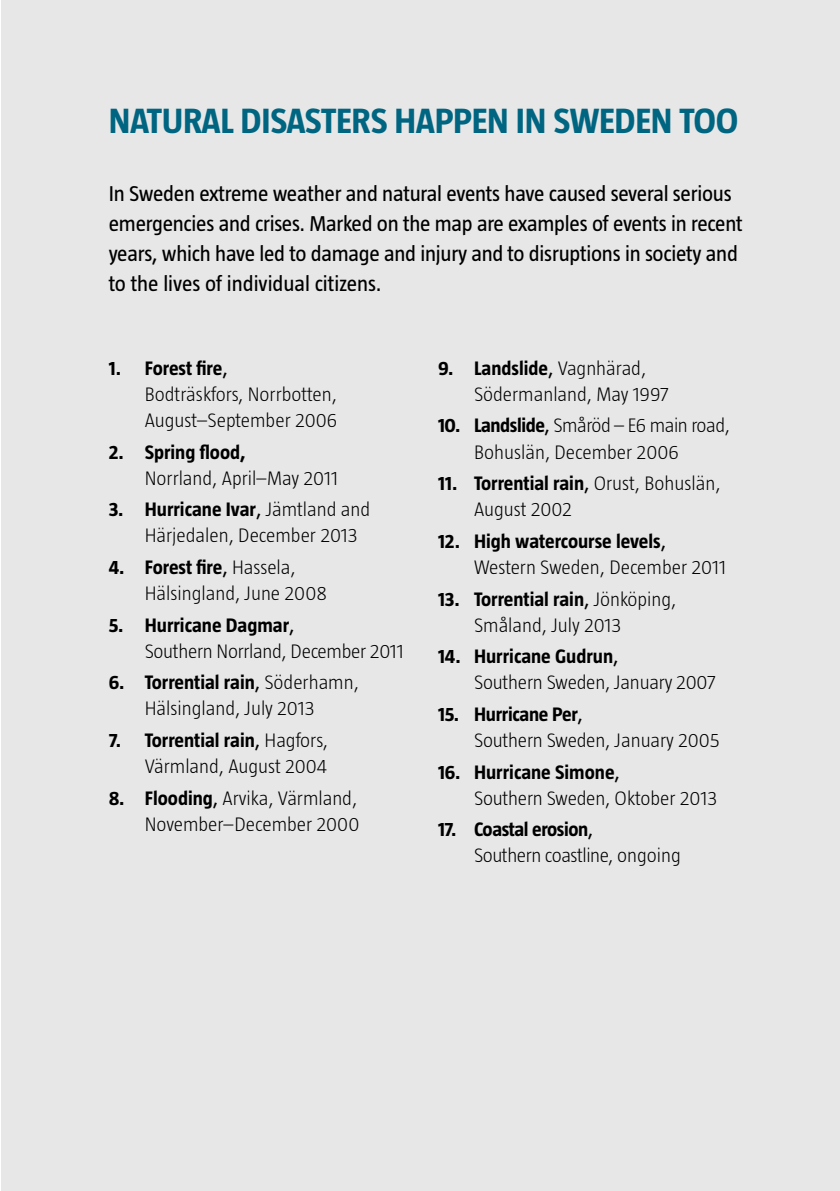
<style>
.page{position:relative;width:840px;height:1191px;background:#fff}
.page>*{position:absolute;margin:0;border:0;box-sizing:border-box;transform-origin:0 0}
.t1{font:700 36px "Taz";letter-spacing:-.01em;color:#006581}
.t2{font:22px/30px "Taz";letter-spacing:-.01em;color:#000}
.t3{font:300 20px/26px "Taz";color:#000}
.t4{font:300 20px/26px "Taz";letter-spacing:-.02em;color:#000}
.t5{font:700 20px "Taz";color:#000}
.s1{font-weight:700}
.s2{font-weight:400}
</style>
<div class="page">
<div style="left:1px;top:0;width:838px;height:1191px;background:#e7e7e7"></div>
<h1 class="t1" style="left:109px;top:100px;width:630px">Natural disasters happen in Sweden too</h1>
<p class="t2" style="left:109px;top:178px;width:635px">In Sweden extreme weather and natural events have caused several serious emergencies and crises. Marked on the map are examples of events in recent years, which have led to damage and injury and to disruptions in society and to the lives of individual citizens.</p>
<p class="t3" style="left:145px;top:355px;width:194px;text-indent:-36px"><span class="s1">1. Forest fire</span><span class="s2">,<br></span>Bodträskfors, Norrbotten,<br>August–September 2006</p>
<p class="t5" style="left:109px;top:440px;width:138px">2. Spring flood,</p>
<p class="t3" style="left:145px;top:464px;width:195px">Norrland, April–May 2011</p>
<p class="t3" style="left:145px;top:496px;width:227px;text-indent:-36px"><span class="s1">3. Hurricane Ivar</span><span class="s2">,</span> Jämtland and<br>Härjedalen, December 2013</p>
<p class="t3" style="left:145px;top:554px;width:183px;text-indent:-36px"><span class="s1">4. Forest fire</span><span class="s2">,</span> Hassela,<br>Hälsingland, June 2008</p>
<p class="t3" style="left:145px;top:611px;width:260px;text-indent:-36px"><span class="s1">5. Hurricane Dagmar</span><span class="s2">,<br></span>Southern Norrland, December 2011</p>
<p class="t3" style="left:109px;top:669px;width:251px;text-align:center"><span class="s1">6. Torrential rain</span><span class="s2">,</span> Söderhamn,<br>Hälsingland, July 2013</p>
<p class="t3" style="left:109px;top:727px;width:221px;text-align:right"><span class="s1">7. Torrential rain</span><span class="s2">,</span> Hagfors,<br>Värmland, August 2004</p>
<p class="t3" style="left:109px;top:784px;width:252px;text-align:right"><span class="s1">8. Flooding</span><span class="s2">,</span> Arvika, Värmland,<br>November–December 2000</p>
<p class="t3" style="left:474px;top:355px;width:196px;text-indent:-36px"><span class="s1">9. Landslide</span><span class="s2">,</span> Vagnhärad,<br>Södermanland, May 1997</p>
<p class="t3" style="left:474px;top:412px;width:257px;text-indent:-36px"><span class="s1">10. Landslide</span><span class="s2">,</span> Småröd – E6 main road,<br>Bohuslän, December 2006</p>
<p class="t3" style="left:474px;top:470px;width:248px;text-indent:-36px"><span class="s1">11. Torrential rain</span><span class="s2">,</span> Orust, Bohuslän,<br>August 2002</p>
<p class="t3" style="left:474px;top:528px;width:253px;text-indent:-36px"><span class="s1">12. High watercourse levels</span><span class="s2">,<br></span>Western Sweden, December 2011</p>
<p class="t3" style="left:474px;top:585px;width:204px;text-indent:-36px"><span class="s1">13. Torrential rain</span><span class="s2">,</span> Jönköping,<br>Småland, July 2013</p>
<p class="t3" style="left:474px;top:643px;width:243px;text-indent:-36px"><span class="s1">14. Hurricane Gudrun</span><span class="s2">,<br></span>Southern Sweden, January 2007</p>
<p class="t3" style="left:474px;top:701px;width:247px;text-indent:-36px"><span class="s1">15. Hurricane Per</span><span class="s2">,<br></span>Southern Sweden, January 2005</p>
<p class="t3" style="left:474px;top:758px;width:244px;text-indent:-36px"><span class="s1">16. Hurricane Simone</span><span class="s2">,<br></span>Southern Sweden, Oktober 2013</p>
<p class="t4" style="left:474px;top:816px;width:208px;text-indent:-36px"><span class="s1">17. Coastal erosion</span><span class="s2">,<br></span>Southern coastline, ongoing</p>
</div>
